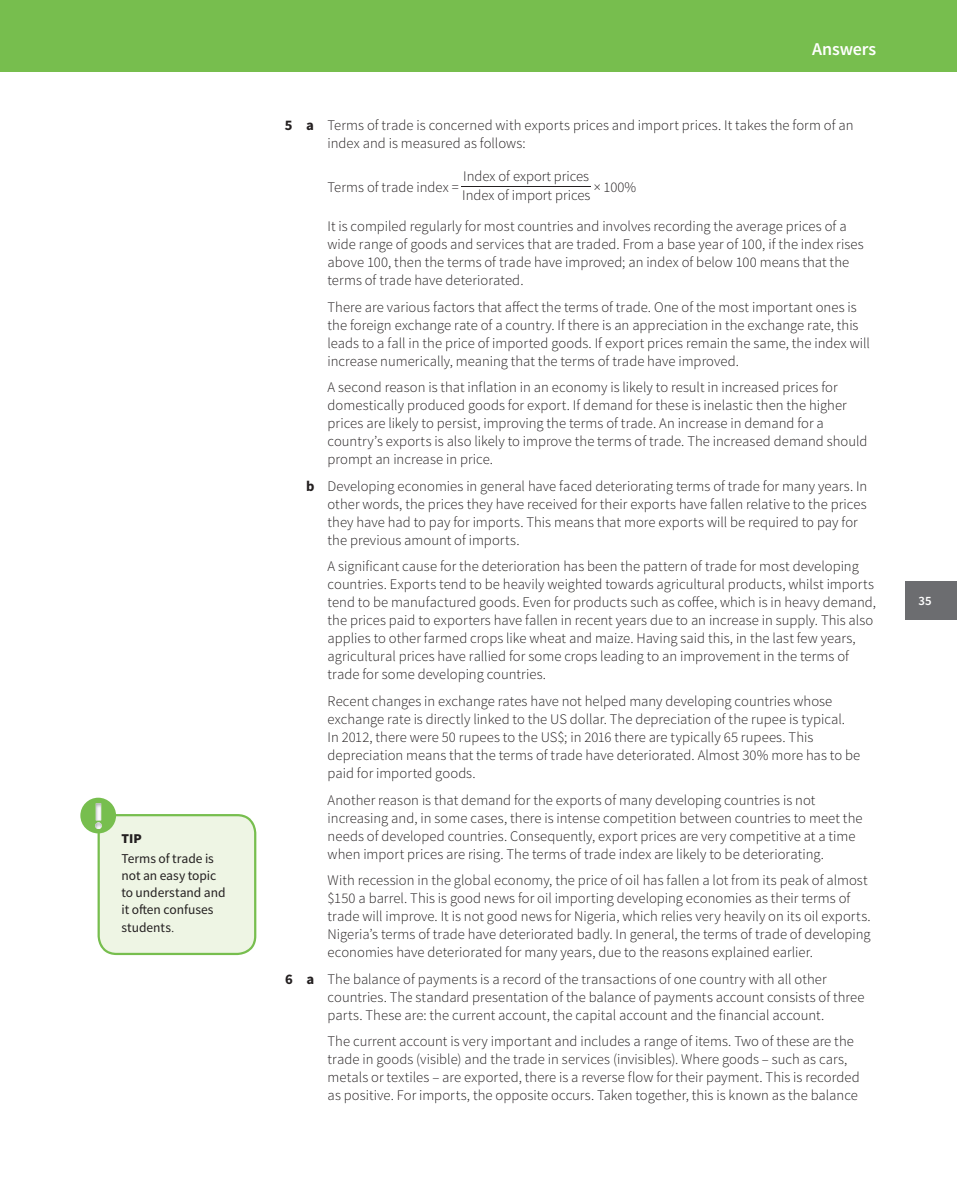
<style>
.page{position:relative;width:957px;height:1200px;background:#fff}
.page>*{position:absolute;margin:0;border:0;box-sizing:border-box;transform-origin:0 0}
.t1{font:600 18px "Source Sans Pro";letter-spacing:-.005em;color:#fff}
.t2{font:300 14.7px/18px "Source Sans Pro";letter-spacing:.005em;color:#231f20}
.t3{font:13.5px/17.2px "Source Sans Pro";color:#231f20}
.t4{font:900 13.5px "Source Sans Pro";color:#231f20}
.t5{font:600 12.75px "Source Sans Pro";color:#fff}
.s1{font-weight:300;font-size:15px}
.s2{font-weight:700}
</style>
<div class="page">
<div style="left:0;top:0;width:957px;height:71px;background:#77be4e"></div>
<div style="left:98px;top:814px;width:158px;height:140px;background:#eef5e4"></div>
<div style="left:80px;top:797px;width:36px;height:36px;background:#77be4e;border-radius:50%"></div>
<img style="left:95px;top:803px;width:7px;height:25px">
<div style="left:906px;top:580px;width:51px;height:39px;background:#6c6d70"></div>
<p class="t4" style="left:121px;top:829px;width:22px">TIP</p>
<p class="t3" style="left:121px;top:849px;width:106px">Terms of trade is not an easy topic to understand and it often confuses students<span class="s1">.</span></p>
<p class="t1" style="left:812px;top:37px;width:66px">Answers</p>
<p class="t2" style="left:327px;top:116px;width:527px;text-indent:-43px"><span class="s2">5 a</span> Terms of trade is concerned with exports prices and import prices. It takes the form of an index and is measured as follows:</p>
<p class="t2" style="left:327px;top:178px;width:133px">Terms of trade index =</p>
<p class="t2" style="left:462px;top:166px;width:130px;line-height:19.4px">Index of export prices<br>Index of import prices</p>
<p class="t2" style="left:594px;top:178px;width:44px">× 100%</p>
<p class="t2" style="left:327px;top:217px;width:538px">It is compiled regularly for most countries and involves recording the average prices of a wide range of goods and services that are traded. From a base year of 100, if the index rises above 100, then the terms of trade have improved; an index of below 100 means that the terms of trade have deteriorated.</p>
<p class="t2" style="left:327px;top:298px;width:544px">There are various factors that affect the terms of trade. One of the most important ones is the foreign exchange rate of a country. If there is an appreciation in the exchange rate, this leads to a fall in the price of imported goods. If export prices remain the same, the index will increase numerically, meaning that the terms of trade have improved.</p>
<p class="t2" style="left:327px;top:378px;width:541px">A second reason is that inflation in an economy is likely to result in increased prices for domestically produced goods for export. If demand for these is inelastic then the higher prices are likely to persist, improving the terms of trade. An increase in demand for a country’s exports is also likely to improve the terms of trade. The increased demand should prompt an increase in price.</p>
<p class="t2" style="left:327px;top:477px;width:541px;text-indent:-21px"><span class="s2">b</span> Developing economies in general have faced deteriorating terms of trade for many years. In other words, the prices they have received for their exports have fallen relative to the prices they have had to pay for imports. This means that more exports will be required to pay for the previous amount of imports.</p>
<p class="t2" style="left:327px;top:557px;width:550px">A significant cause for the deterioration has been the pattern of trade for most developing countries. Exports tend to be heavily weighted towards agricultural products, whilst imports tend to be manufactured goods. Even for products such as coffee, which is in heavy demand, the prices paid to exporters have fallen in recent years due to an increase in supply. This also applies to other farmed crops like wheat and maize. Having said this, in the last few years, agricultural prices have rallied for some crops leading to an improvement in the terms of trade for some developing countries.</p>
<p class="t2" style="left:327px;top:692px;width:534px">Recent changes in exchange rates have not helped many developing countries whose exchange rate is directly linked to the US dollar. The depreciation of the rupee is typical.<br>In 2012, there were 50 rupees to the US$; in 2016 there are typically 65 rupees. This depreciation means that the terms of trade have deteriorated. Almost 30% more has to be paid for imported goods.</p>
<p class="t2" style="left:327px;top:790px;width:536px">Another reason is that demand for the exports of many developing countries is not increasing and, in some cases, there is intense competition between countries to meet the needs of developed countries. Consequently, export prices are very competitive at a time when import prices are rising. The terms of trade index are likely to be deteriorating.</p>
<p class="t2" style="left:327px;top:871px;width:545px">With recession in the global economy, the price of oil has fallen a lot from its peak of almost $150 a barrel. This is good news for oil importing developing economies as their terms of trade will improve. It is not good news for Nigeria, which relies very heavily on its oil exports.<br>Nigeria’s terms of trade have deteriorated badly. In general, the terms of trade of developing economies have deteriorated for many years, due to the reasons explained earlier.</p>
<p class="t2" style="left:328px;top:969px;width:538px;text-indent:-43px"><span class="s2">6 a</span> The balance of payments is a record of the transactions of one country with all other countries. The standard presentation of the balance of payments account consists of three parts. These are: the current account, the capital account and the financial account.</p>
<p class="t2" style="left:328px;top:1032px;width:533px">The current account is very important and includes a range of items. Two of these are the trade in goods (visible) and the trade in services (invisibles). Where goods – such as cars, metals or textiles – are exported, there is a reverse flow for their payment. This is recorded as positive. For imports, the opposite occurs. Taken together, this is known as the balance</p>
<p class="t5" style="left:918px;top:592px;width:15px">35</p>
</div>
